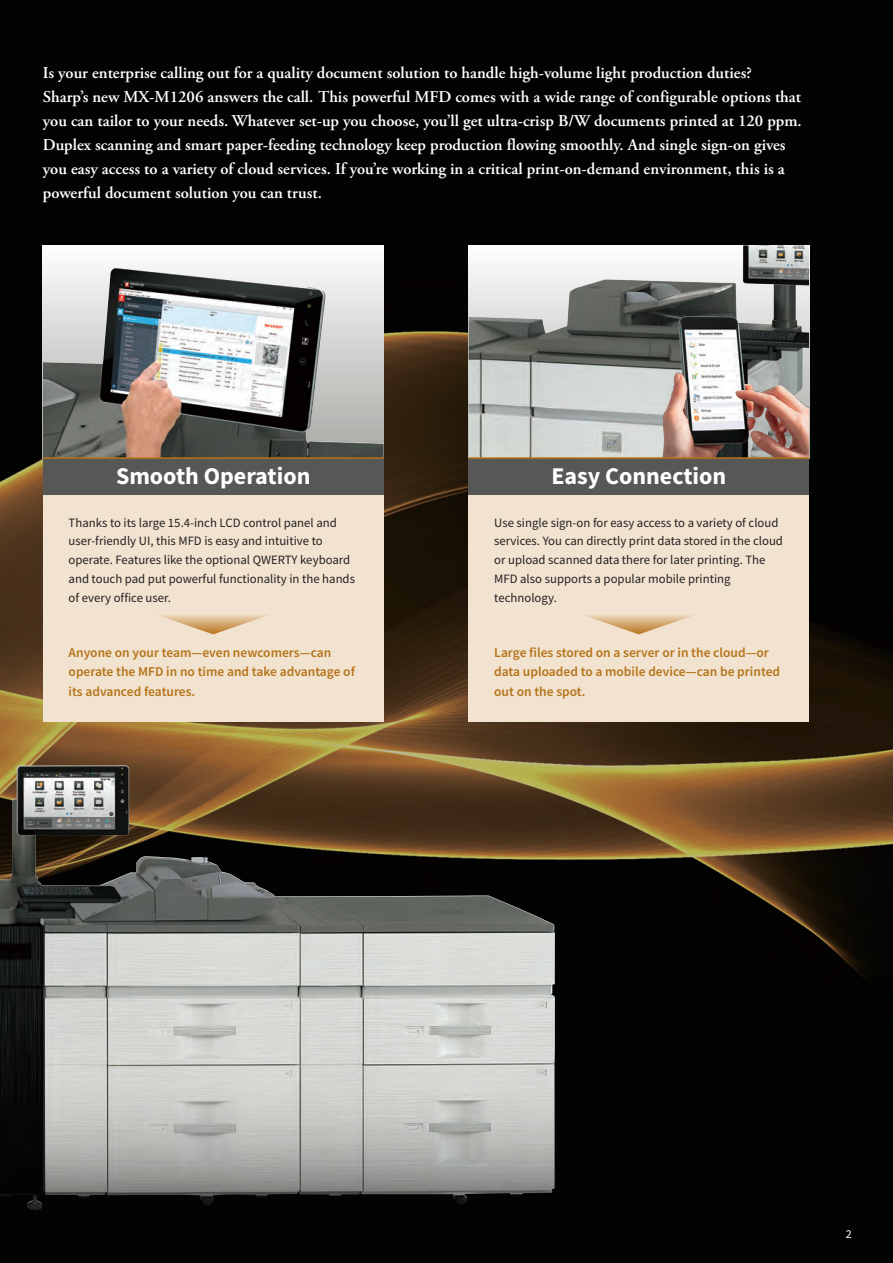
<style>
.page{position:relative;width:893px;height:1263px;background:#fff}
.page>*{position:absolute;margin:0;border:0;box-sizing:border-box;transform-origin:0 0}
.t1{font:700 24px "Source Sans Pro";color:#fff}
.t2{font:600 16.5px/24px "Adobe Garamond Pro";color:#fff}
.t3{font:600 13.5px/19.5px "Source Sans Pro";color:#b67318}
.t4{font:12.75px/18.8px "Source Sans Pro";color:#231f20}
.t5{font:12px "Source Sans Pro";color:#fff}
</style>
<div class="page">
<img style="left:0;top:0;width:893px;height:1263px">
<div style="left:469px;top:245px;width:340px;height:477px;background:#f1e3d0"></div>
<div style="left:43px;top:245px;width:340px;height:477px;background:#f1e3d0"></div>
<div style="left:43px;top:245px;width:340px;height:213px;background:#fafaf9"></div>
<img style="left:43px;top:268px;width:340px;height:189px">
<img style="left:469px;top:245px;width:340px;height:212px">
<img style="left:662px;top:316px;width:147px;height:141px">
<svg style="left:584px;top:615px;width:109px;height:19px"></svg>
<svg style="left:159px;top:615px;width:109px;height:19px"></svg>
<div style="left:469px;top:458px;width:340px;height:36px;background:#575855"></div>
<div style="left:43px;top:458px;width:340px;height:36px;background:#575855"></div>
<hr style="left:469px;top:457px;width:340px;height:2px;background:#b67318">
<hr style="left:43px;top:457px;width:340px;height:2px;background:#b67318">
<p class="t2" style="left:43px;top:61px;width:760px">Is your enterprise calling out for a quality document solution to handle high-volume light production duties?<br>Sharp’s new MX-M1206 answers the call. This powerful MFD comes with a wide range of configurable options that you can tailor to your needs. Whatever set-up you choose, you’ll get ultra-crisp B/W documents printed at 120 ppm.<br>Duplex scanning and smart paper-feeding technology keep production flowing smoothly. And single sign-on gives you easy access to a variety of cloud services. If you’re working in a critical print-on-demand environment, this is a powerful document solution you can trust.</p>
<h1 class="t1" style="left:116px;top:460px;width:196px">Smooth Operation</h1>
<h1 class="t1" style="left:551px;top:460px;width:176px">Easy Connection</h1>
<p class="t4" style="left:494px;top:513px;width:290px">Use single sign-on for easy access to a variety of cloud services. You can directly print data stored in the cloud or upload scanned data there for later printing. The MFD also supports a popular mobile printing technology.</p>
<p class="t4" style="left:69px;top:513px;width:288px">Thanks to its large 15.4-inch LCD control panel and user-friendly UI, this MFD is easy and intuitive to operate. Features like the optional QWERTY keyboard and touch pad put powerful functionality in the hands of every office user.</p>
<p class="t3" style="left:69px;top:642px;width:288px">Anyone on your team—even newcomers—can operate the MFD in no time and take advantage of its advanced features.</p>
<p class="t3" style="left:494px;top:642px;width:287px">Large files stored on a server or in the cloud—or data uploaded to a mobile device—can be printed out on the spot.</p>
<p class="t5" style="left:846px;top:1226px;width:7px">2</p>
</div>
